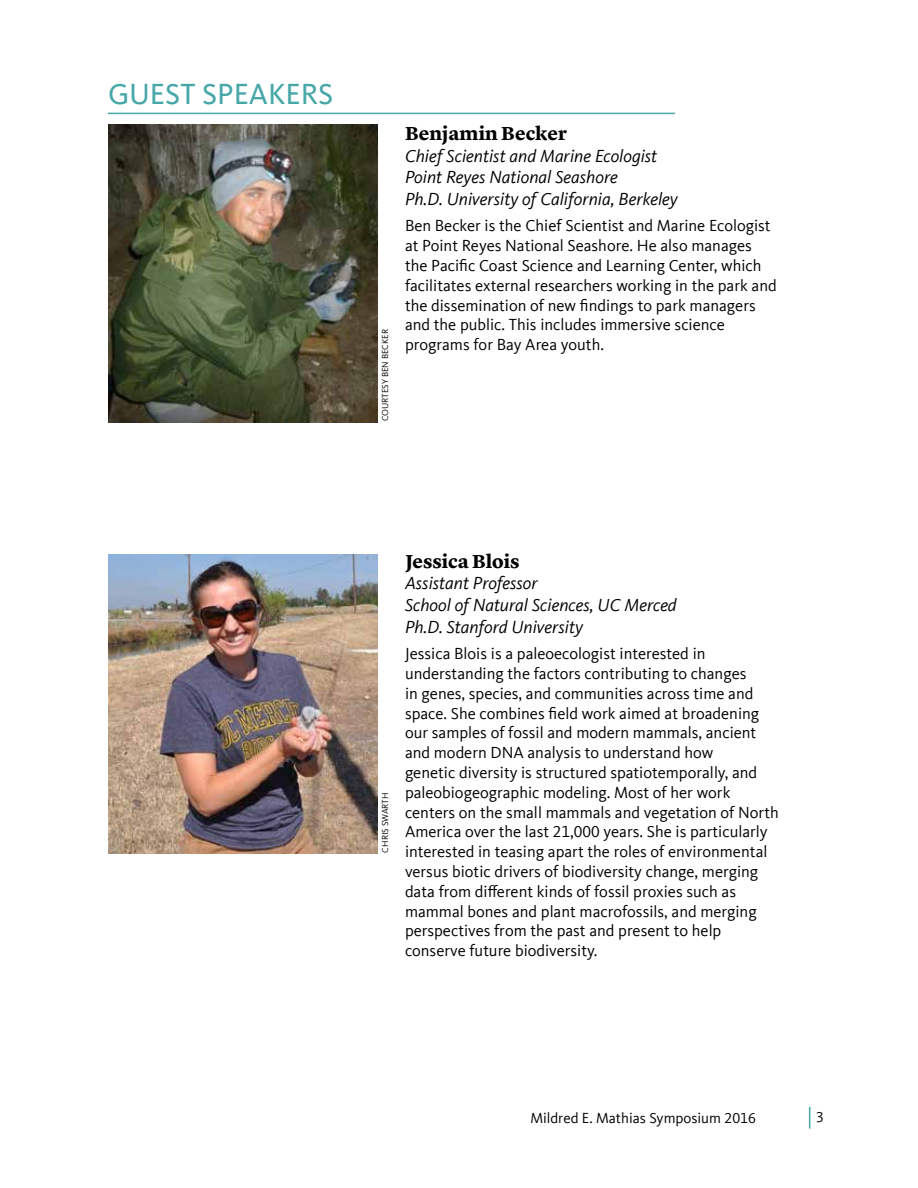
<style>
.page{position:relative;width:918px;height:1188px;background:#fff}
.page>*{position:absolute;margin:0;border:0;box-sizing:border-box;transform-origin:0 0}
.t1{font:30px "Kievit Sc Offc Pro";color:#47a7a8}
.t2{font:700 19.5px "Lyon Ofc";color:#000}
.t3{font:italic 18px/21.6px "Kievit Offc Pro";color:#000}
.t4{font:16.5px/19.8px "Kievit Offc Pro";color:#000}
.t5{font:15px "Kievit Offc Pro";color:#000}
.t6{font:9px "Kievit Offc Pro";color:#000}
</style>
<div class="page">
<svg style="left:809px;top:1107px;width:1px;height:22px"></svg>
<hr style="left:108px;top:113px;width:567px;height:1px;background:#47a7a8">
<img style="left:108px;top:124px;width:270px;height:298px">
<img style="left:108px;top:554px;width:270px;height:299px">
<h1 class="t1" style="left:108px;top:76px;width:227px">GUEST SPEAKERS</h1>
<p class="t6" style="left:380px;top:421px;width:93px;rotate:-90deg">COURTESY BEN BECKER</p>
<p class="t2" style="left:405px;top:118px;width:163px">Benjamin Becker</p>
<p class="t3" style="left:405px;top:145px;width:274px">Chief Scientist and Marine Ecologist<br>Point Reyes National Seashore<br>Ph.D. University of California, Berkeley</p>
<p class="t4" style="left:405px;top:216px;width:373px">Ben Becker is the Chief Scientist and Marine Ecologist at Point Reyes National Seashore. He also manages the Pacific Coast Science and Learning Center, which facilitates external researchers working in the park and the dissemination of new findings to park managers and the public. This includes immersive science programs for Bay Area youth.</p>
<p class="t6" style="left:380px;top:853px;width:61px;rotate:-90deg">CHRIS SWARTH</p>
<p class="t2" style="left:405px;top:546px;width:116px">Jessica Blois</p>
<p class="t3" style="left:405px;top:572px;width:273px">Assistant Professor<br>School of Natural Sciences, UC Merced<br>Ph.D. Stanford University</p>
<p class="t4" style="left:405px;top:644px;width:375px">Jessica Blois is a paleoecologist interested in understanding the factors contributing to changes<br>in genes, species, and communities across time and space. She combines field work aimed at broadening our samples of fossil and modern mammals, ancient and modern DNA analysis to understand how<br>genetic diversity is structured spatiotemporally, and paleobiogeographic modeling. Most of her work centers on the small mammals and vegetation of North America over the last 21,000 years. She is particularly interested in teasing apart the roles of environmental versus biotic drivers of biodiversity change, merging data from different kinds of fossil proxies such as mammal bones and plant macrofossils, and merging perspectives from the past and present to help conserve future biodiversity.</p>
<p class="t5" style="left:530px;top:1109px;width:227px">Mildred E. Mathias Symposium 2016</p>
<p class="t5" style="left:816px;top:1108px;width:9px">3</p>
</div>
